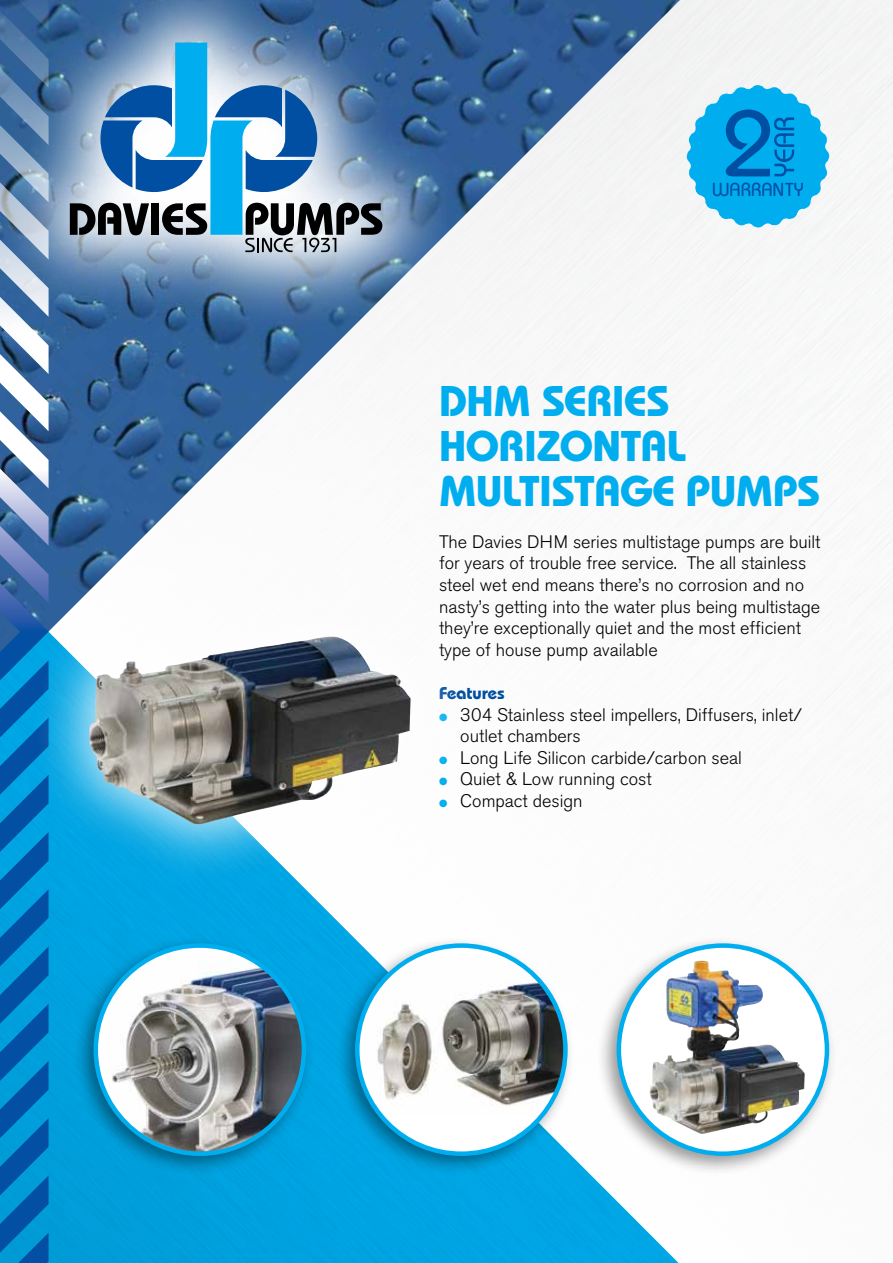
<style>
.page{position:relative;width:893px;height:1263px;background:#fff}
.page>*{position:absolute;margin:0;border:0;box-sizing:border-box;transform-origin:0 0}
.t1{font:98.4px "Bauhaus Md ITC";color:#004fa3}
.t2{font:700 45px/45px "Bauhaus Md ITC";letter-spacing:-.005em;color:#00aeef}
.t3{font:19.65px "Bauhaus Md ITC";color:#004fa3}
.t4{font:300 18px/21.6px "Akzidenz Grotesk BE";color:#000}
.t5{font:700 18px "Bauhaus Md ITC";color:#004fa3}
.s1{color:#00aeef}
</style>
<div class="page">
<svg style="left:0;top:332px;width:49px;height:931px;background:#2b82bf"></svg>
<svg style="left:0;top:0;width:49px;height:332px;background:#6a8cb1"></svg>
<img style="left:49px;top:0;width:844px;height:1263px">
<svg style="left:685px;top:83px;width:146px;height:147px"></svg>
<div style="left:31px;top:578px;width:439px;height:304px;background:#fff;opacity:.75"></div>
<img style="left:89px;top:637px;width:322px;height:188px">
<div style="left:335px;top:936px;width:240px;height:240px;background:#000;opacity:.4"></div>
<svg style="left:357px;top:945px;width:208px;height:209px"></svg>
<img style="left:369px;top:959px;width:196px;height:157px">
<div style="left:596px;top:936px;width:241px;height:240px;background:#000;opacity:.4"></div>
<svg style="left:619px;top:945px;width:208px;height:209px"></svg>
<img style="left:649px;top:961px;width:156px;height:173px">
<div style="left:73px;top:936px;width:241px;height:240px;background:#000;opacity:.4"></div>
<img style="left:96px;top:945px;width:208px;height:209px;border-radius:104px">
<h1 class="t1" style="left:722px;top:87px;width:54px">2</h1>
<p class="t3" style="left:712px;top:178px;width:93px">WARRANTY</p>
<h2 class="t2" style="left:439px;top:379px;width:383px">DHM SERIES<br>HORIZONTAL<br>MULTISTAGE PUMPS</h2>
<p class="t4" style="left:439px;top:531px;width:383px">The Davies DHM series multistage pumps are built for years of trouble free service. The all stainless steel wet end means there’s no corrosion and no nasty’s getting into the water plus being multistage they’re exceptionally quiet and the most efficient type of house pump available</p>
<p class="t5" style="left:439px;top:683px;width:67px">Features</p>
<p class="t4" style="left:460px;top:704px;width:343px;text-indent:-21px"><span class="s1">●</span> 304 Stainless steel impellers, Diffusers, inlet/ outlet chambers</p>
<p class="t4" style="left:439px;top:747px;width:304px"><span class="s1">●</span> Long Life Silicon carbide/carbon seal</p>
<p class="t4" style="left:439px;top:769px;width:214px"><span class="s1">●</span> Quiet &amp; Low running cost</p>
<p class="t4" style="left:439px;top:790px;width:145px"><span class="s1">●</span> Compact design</p>
</div>
